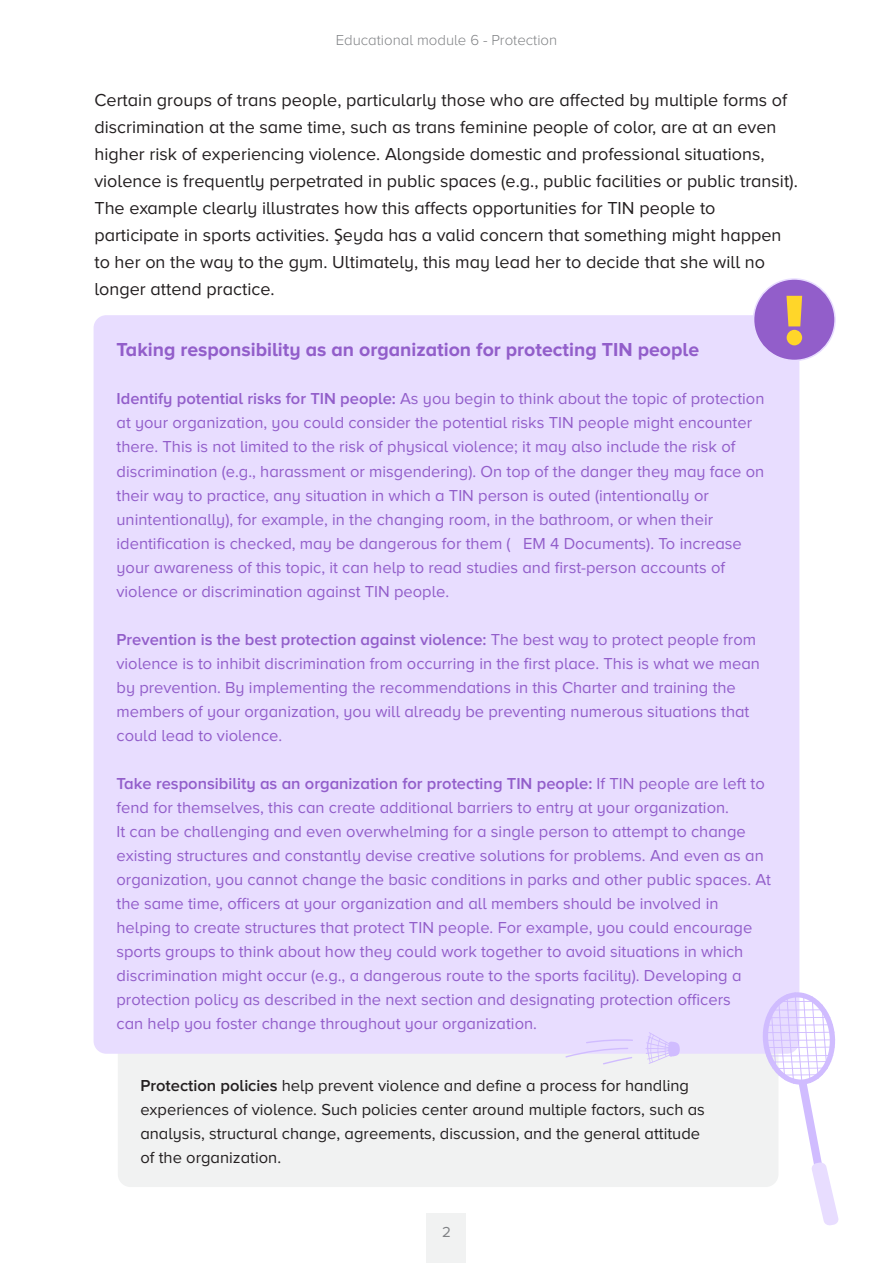
<style>
.page{position:relative;width:893px;height:1263px;background:#fff}
.page>*{position:absolute;margin:0;border:0;box-sizing:border-box;transform-origin:0 0}
.t1{font:700 19.5px "Proxima Nova A";color:#925eca}
.t2{font:18px/27px "Proxima Nova A";color:#231f20}
.t3{font:16.5px/24px "Proxima Nova A";color:#925eca}
.t4{font:16.5px/24px "Proxima Nova A";color:#231f20}
.t5{font:300 15px "Proxima Nova A";color:#808285}
.t6{font:15px "Proxima Nova A";color:#808285}
.s1{font-family:"Myriad Pro"}
.s2{font-weight:600}
</style>
<div class="page">
<div style="left:118px;top:1054px;width:645px;height:133px;background:#f1f2f2"></div>
<div style="left:94px;top:315px;width:705px;height:739px;background:#e8ddff;border-radius:13px"></div>
<div style="left:754px;top:279px;width:81px;height:81px;background:#925eca;border-radius:50%"></div>
<div style="left:753px;top:278px;width:83px;height:83px;border:2px solid #e8ddff;border-radius:50%"></div>
<svg style="left:786px;top:296px;width:16px;height:49px"></svg>
<div style="left:427px;top:1213px;width:39px;height:50px;background:#f1f2f2"></div>
<svg style="left:763px;top:992px;width:76px;height:234px"></svg>
<svg style="left:648px;top:1054px;width:22px;height:10px"></svg>
<svg style="left:645px;top:1033px;width:35px;height:30px"></svg>
<svg style="left:565px;top:1039px;width:68px;height:26px"></svg>
<p class="t5" style="left:336px;top:32px;width:223px">Educational module 6 - Protection</p>
<p class="t2" style="left:94px;top:86px;width:705px">Certain groups of trans people, particularly those who are affected by multiple forms of discrimination at the same time, such as trans feminine people of color, are at an even higher risk of experiencing violence. Alongside domestic and professional situations, violence is frequently perpetrated in public spaces (e.g., public facilities or public transit).<br>The example clearly illustrates how this affects opportunities for TIN people to participate in sports activities. <span class="s1">Ş</span>eyda has a valid concern that something might happen to her on the way to the gym. Ultimately, this may lead her to decide that she will no longer attend practice.</p>
<p class="t1" style="left:117px;top:339px;width:584px">Taking responsibility as an organization for protecting TIN people</p>
<p class="t3" style="left:117px;top:387px;width:649px"><span class="s2">Identify potential risks for TIN people:</span> As you begin to think about the topic of protection at your organization, you could consider the potential risks TIN people might encounter there. This is not limited to the risk of physical violence; it may also include the risk of discrimination (e.g., harassment or misgendering). On top of the danger they may face on their way to practice, any situation in which a TIN person is outed (intentionally or unintentionally), for example, in the changing room, in the bathroom, or when their identification is checked, may be dangerous for them ( EM 4 Documents). To increase your awareness of this topic, it can help to read studies and first-person accounts of violence or discrimination against TIN people.</p>
<p class="t3" style="left:117px;top:627px;width:645px"><span class="s2">Prevention is the best protection against violence:</span> The best way to protect people from violence is to inhibit discrimination from occurring in the first place. This is what we mean by prevention. By implementing the recommendations in this Charter and training the members of your organization, you will already be preventing numerous situations that could lead to violence.</p>
<p class="t3" style="left:117px;top:771px;width:656px"><span class="s2">Take responsibility as an organization for protecting TIN people:</span> If TIN people are left to fend for themselves, this can create additional barriers to entry at your organization.<br>It can be challenging and even overwhelming for a single person to attempt to change existing structures and constantly devise creative solutions for problems. And even as an organization, you cannot change the basic conditions in parks and other public spaces. At the same time, officers at your organization and all members should be involved in helping to create structures that protect TIN people. For example, you could encourage sports groups to think about how they could work together to avoid situations in which discrimination might occur (e.g., a dangerous route to the sports facility). Developing a protection policy as described in the next section and designating protection officers<br>can help you foster change throughout your organization.</p>
<p class="t4" style="left:140px;top:1073px;width:566px"><span class="s2">Protection policies</span> help prevent violence and define a process for handling experiences of violence. Such policies center around multiple factors, such as analysis, structural change, agreements, discussion, and the general attitude of the organization.</p>
<p class="t6" style="left:442px;top:1223px;width:10px">2</p>
</div>
